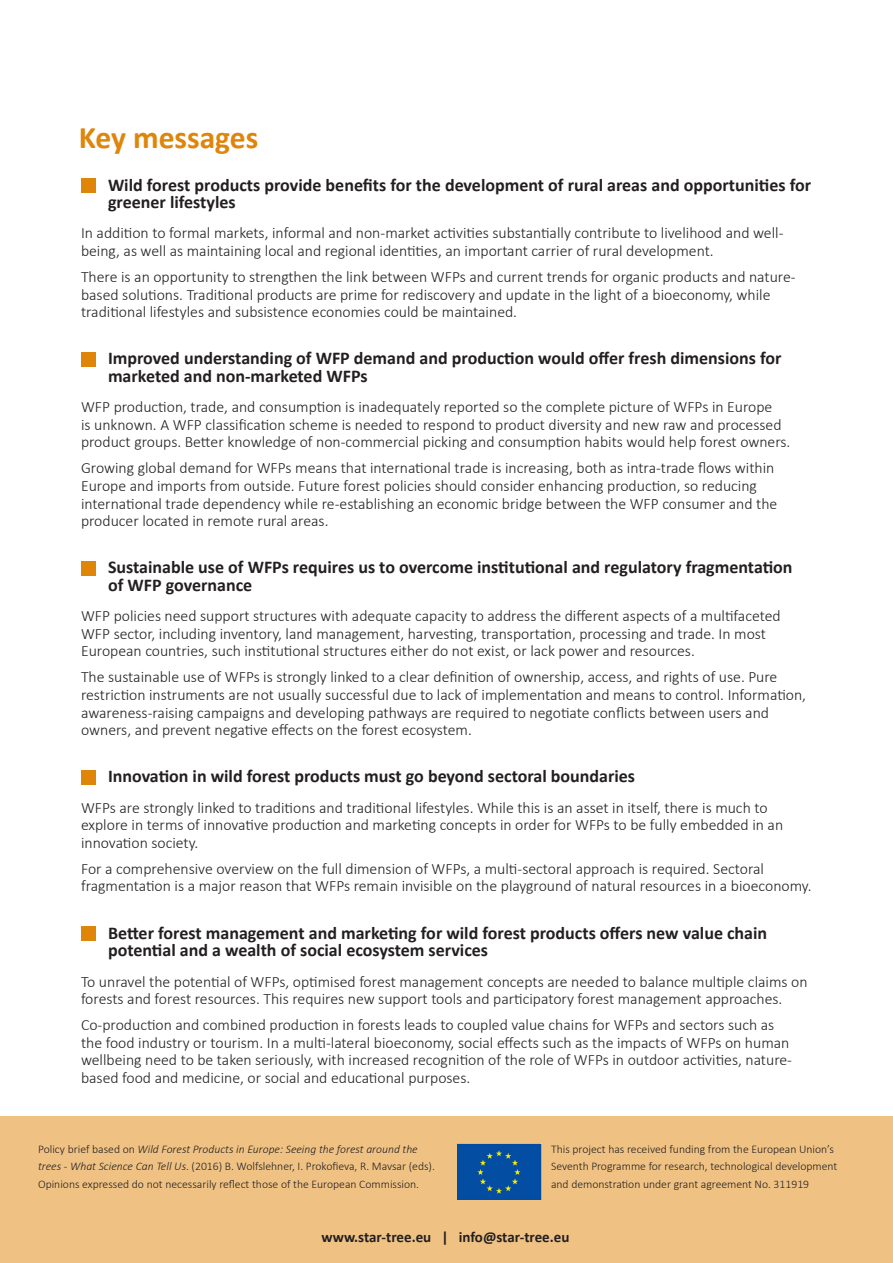
<style>
.page{position:relative;width:893px;height:1263px;background:#fff}
.page>*{position:absolute;margin:0;border:0;box-sizing:border-box;transform-origin:0 0}
.t1{font:700 31.5px "Calibri";color:#df850a}
.t2{font:700 18px/17.5px "Calibri";color:#231f20}
.Paragraph_text{font:300 15.75px/17.5px "Calibri";color:#231f20}
.Paragraph_text-2{font:700 15px "Calibri";color:#231f20}
.Paragraph_text-3{font:300 11.7px/17.5px "Calibri";color:#231f20}
.s1{font-style:italic}
</style>
<div class="page">
<div style="left:0;top:1116px;width:893px;height:147px;background:#efc284"></div>
<div style="left:457px;top:1144px;width:84px;height:56px;background:#034da2"></div>
<div style="left:81px;top:352px;width:15px;height:15px;background:#df850a"></div>
<div style="left:81px;top:561px;width:15px;height:15px;background:#df850a"></div>
<div style="left:81px;top:178px;width:15px;height:15px;background:#df850a"></div>
<div style="left:81px;top:770px;width:15px;height:15px;background:#df850a"></div>
<div style="left:81px;top:926px;width:15px;height:15px;background:#df850a"></div>
<p class="t1" style="left:79px;top:117px;width:181px">Key messages</p>
<p class="t2" style="left:108px;top:176px;width:705px;text-indent:-27px">• Wild forest products provide benefits for the development of rural areas and opportunities for greener lifestyles</p>
<p class="Paragraph_text" style="left:81px;top:224px;width:704px">In addition to formal markets, informal and non-market activities substantially contribute to livelihood and well&shy;being, as well as maintaining local and regional identities, an important carrier of rural development.</p>
<p class="Paragraph_text" style="left:81px;top:268px;width:716px">There is an opportunity to strengthen the link between WFPs and current trends for organic products and nature&shy;based solutions. Traditional products are prime for rediscovery and update in the light of a bioeconomy, while traditional lifestyles and subsistence economies could be maintained.</p>
<p class="t2" style="left:108px;top:350px;width:675px;text-indent:-27px">• Improved understanding of WFP demand and production would offer fresh dimensions for marketed and non-marketed WFPs</p>
<p class="Paragraph_text" style="left:81px;top:398px;width:711px">WFP production, trade, and consumption is inadequately reported so the complete picture of WFPs in Europe<br>is unknown. A WFP classification scheme is needed to respond to product diversity and new raw and processed product groups. Better knowledge of non-commercial picking and consumption habits would help forest owners.</p>
<p class="Paragraph_text" style="left:81px;top:459px;width:698px">Growing global demand for WFPs means that international trade is increasing, both as intra-trade flows within Europe and imports from outside. Future forest policies should consider enhancing production, so reducing international trade dependency while re-establishing an economic bridge between the WFP consumer and the producer located in remote rural areas.</p>
<p class="t2" style="left:108px;top:559px;width:686px;text-indent:-27px">• Sustainable use of WFPs requires us to overcome institutional and regulatory fragmentation of WFP governance</p>
<p class="Paragraph_text" style="left:81px;top:607px;width:701px">WFP policies need support structures with adequate capacity to address the different aspects of a multifaceted<br>WFP sector, including inventory, land management, harvesting, transportation, processing and trade. In most<br>European countries, such institutional structures either do not exist, or lack power and resources.</p>
<p class="Paragraph_text" style="left:81px;top:668px;width:727px">The sustainable use of WFPs is strongly linked to a clear definition of ownership, access, and rights of use. Pure restriction instruments are not usually successful due to lack of implementation and means to control. Information, awareness-raising campaigns and developing pathways are required to negotiate conflicts between users and owners, and prevent negative effects on the forest ecosystem.</p>
<p class="t2" style="left:81px;top:768px;width:556px">• Innovation in wild forest products must go beyond sectoral boundaries</p>
<p class="Paragraph_text" style="left:81px;top:798px;width:704px">WFPs are strongly linked to traditions and traditional lifestyles. While this is an asset in itself, there is much to explore in terms of innovative production and marketing concepts in order for WFPs to be fully embedded in an innovation society.</p>
<p class="Paragraph_text" style="left:81px;top:860px;width:732px">For a comprehensive overview on the full dimension of WFPs, a multi-sectoral approach is required. Sectoral fragmentation is a major reason that WFPs remain invisible on the playground of natural resources in a bioeconomy.</p>
<p class="t2" style="left:108px;top:924px;width:661px;text-indent:-27px">• Better forest management and marketing for wild forest products offers new value chain potential and a wealth of social ecosystem services</p>
<p class="Paragraph_text" style="left:81px;top:972px;width:728px">To unravel the potential of WFPs, optimised forest management concepts are needed to balance multiple claims on forests and forest resources. This requires new support tools and participatory forest management approaches.</p>
<p class="Paragraph_text" style="left:81px;top:1016px;width:713px">Co-production and combined production in forests leads to coupled value chains for WFPs and sectors such as the food industry or tourism. In a multi-lateral bioeconomy, social effects such as the impacts of WFPs on human wellbeing need to be taken seriously, with increased recognition of the role of WFPs in outdoor activities, nature&shy;based food and medicine, or social and educational purposes.</p>
<p class="Paragraph_text-3" style="left:38px;top:1140px;width:398px">Policy brief based on <span class="s1">Wild Forest Products in Europe: Seeing the forest around the trees - What Science Can Tell Us</span>. (2016) B. Wolfslehner, I. Prokofieva, R. Mavsar (eds).<br>Opinions expressed do not necessarily reflect those of the European Commission.</p>
<p class="Paragraph_text-3" style="left:551px;top:1140px;width:288px">This project has received funding from the European Union’s<br>Seventh Programme for research, technological development and demonstration under grant agreement No. 311919</p>
<p class="Paragraph_text-2" style="left:321px;top:1227px;width:249px">www.star-tree.eu | info@star-tree.eu</p>
</div>
